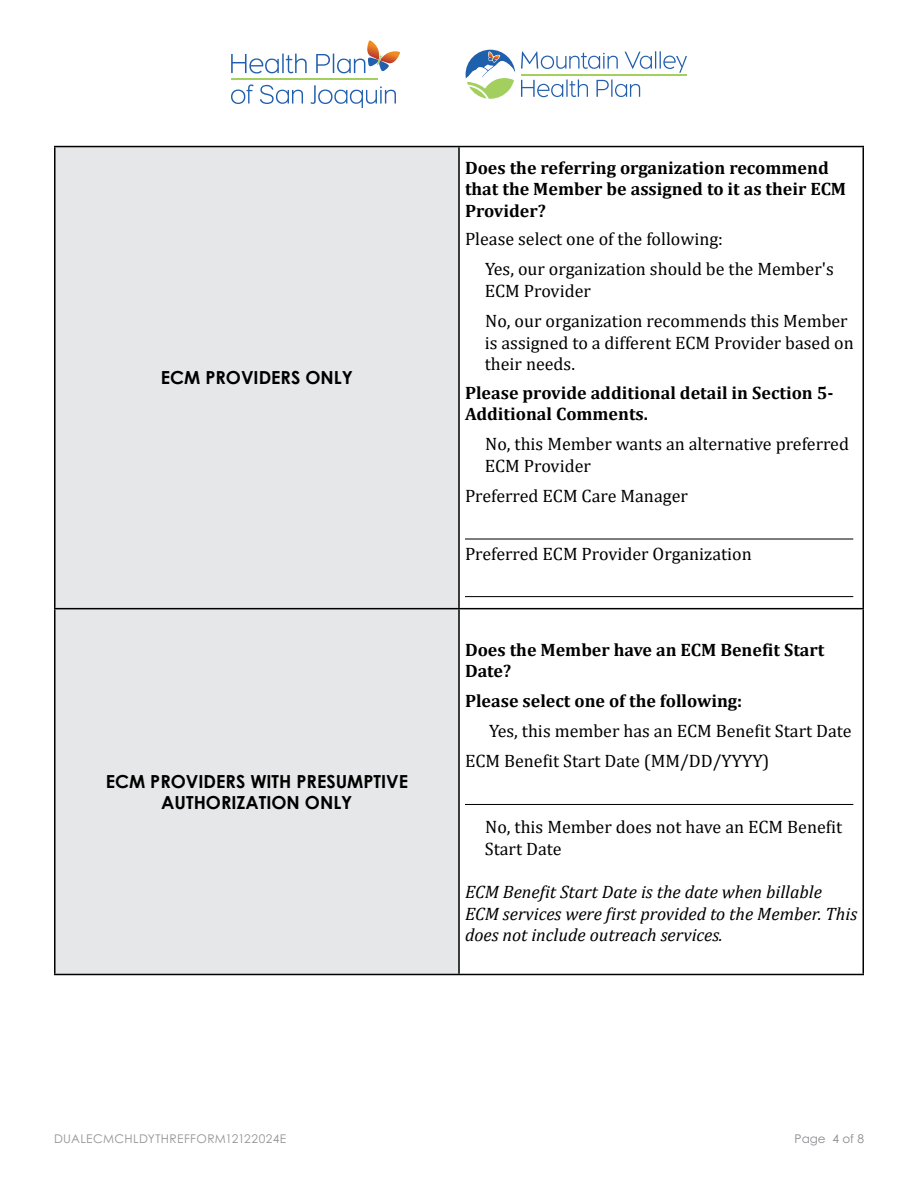
<style>
.page{position:relative;width:918px;height:1188px;background:#fff}
.page>*{position:absolute;margin:0;border:0;box-sizing:border-box;transform-origin:0 0}
.t1{font:18px/30px "Cambria";color:#000}
.t2{font:700 18px/21.6px "Cambria";color:#000}
.t3{font:italic 18px/21.6px "Cambria";color:#000}
.t4{font:700 18px/21.6px "Century Gothic";color:#000;text-align:center}
.t5{font:12px "Century Gothic Pro";letter-spacing:.03em;color:#949598}
.t6{font:12px "Century Gothic Pro";color:#898b8e}
</style>
<div class="page">
<div style="left:56px;top:147px;width:402px;height:827px;background:#e6e7e8"></div>
<hr style="left:54px;top:146px;width:405px;height:1px;background:#000">
<hr style="left:54px;top:147px;width:2px;height:461px;background:#000">
<hr style="left:459px;top:146px;width:405px;height:1px;background:#000">
<hr style="left:458px;top:147px;width:2px;height:461px;background:#000">
<hr style="left:862px;top:147px;width:2px;height:461px;background:#000">
<hr style="left:54px;top:608px;width:405px;height:1px;background:#000">
<hr style="left:54px;top:609px;width:2px;height:365px;background:#000">
<hr style="left:459px;top:608px;width:405px;height:1px;background:#000">
<hr style="left:458px;top:609px;width:2px;height:365px;background:#000">
<hr style="left:862px;top:609px;width:2px;height:365px;background:#000">
<hr style="left:54px;top:974px;width:405px;height:1px;background:#000">
<hr style="left:459px;top:974px;width:405px;height:1px;background:#000">
<hr style="left:465px;top:538px;width:388px;height:2px;background:#000">
<hr style="left:465px;top:596px;width:388px;height:1px;background:#000">
<hr style="left:465px;top:804px;width:388px;height:1px;background:#000">
<svg style="left:231px;top:54px;width:76px;height:20px"></svg>
<svg style="left:231px;top:84px;width:23px;height:20px"></svg>
<svg style="left:260px;top:85px;width:43px;height:19px"></svg>
<svg style="left:311px;top:85px;width:85px;height:23px"></svg>
<svg style="left:316px;top:40px;width:84px;height:33px"></svg>
<hr style="left:231px;top:78px;width:146px;height:2px;background:#a3cf60">
<svg style="left:466px;top:50px;width:49px;height:49px"></svg>
<hr style="left:521px;top:74px;width:166px;height:2px;background:#a3cf60">
<svg style="left:521px;top:51px;width:97px;height:18px"></svg>
<svg style="left:625px;top:51px;width:62px;height:22px"></svg>
<svg style="left:521px;top:80px;width:67px;height:17px"></svg>
<svg style="left:597px;top:80px;width:43px;height:17px"></svg>
<p class="t4" style="left:161px;top:366px;width:194px">ECM PROVIDERS ONLY</p>
<p class="t4" style="left:106px;top:769px;width:304px">ECM PROVIDERS WITH PRESUMPTIVE<br>AUTHORIZATION ONLY</p>
<p class="t2" style="left:465px;top:156px;width:383px">Does the referring organization recommend that the Member be assigned to it as their ECM<br>Provider?</p>
<p class="t1" style="left:485px;top:224px;width:350px;text-indent:-20px">Please select one of the following:<br>Yes, our organization should be the Member's</p>
<p class="t1" style="left:485px;top:276px;width:364px">ECM Provider<br>No, our organization recommends this Member</p>
<p class="t1" style="left:485px;top:332px;width:371px;line-height:21.6px">is assigned to a different ECM Provider based on their needs.</p>
<p class="t2" style="left:465px;top:381px;width:370px">Please provide additional detail in Section 5-<br>Additional Comments.</p>
<p class="t1" style="left:485px;top:433px;width:366px;line-height:21.6px">No, this Member wants an alternative preferred<br>ECM Provider</p>
<p class="t1" style="left:465px;top:481px;width:224px">Preferred ECM Care Manager</p>
<p class="t1" style="left:465px;top:538px;width:288px">Preferred ECM Provider Organization</p>
<p class="t2" style="left:465px;top:638px;width:361px">Does the Member have an ECM Benefit Start<br>Date?</p>
<p class="t2" style="left:465px;top:690px;width:279px">Please select one of the following:</p>
<p class="t1" style="left:465px;top:716px;width:388px;text-indent:24px">Yes, this member has an ECM Benefit Start Date<br>ECM Benefit Start Date (MM/DD/YYYY)</p>
<p class="t1" style="left:485px;top:816px;width:359px;line-height:21.6px">No, this Member does not have an ECM Benefit<br>Start Date</p>
<p class="t3" style="left:465px;top:880px;width:394px">ECM Benefit Start Date is the date when billable<br>ECM services were first provided to the Member. This does not include outreach services.</p>
<p class="t5" style="left:54px;top:1131px;width:234px">DUALECMCHLDYTHREFFORM12122024E</p>
<p class="t6" style="left:795px;top:1131px;width:71px">Page 4 of 8</p>
</div>
